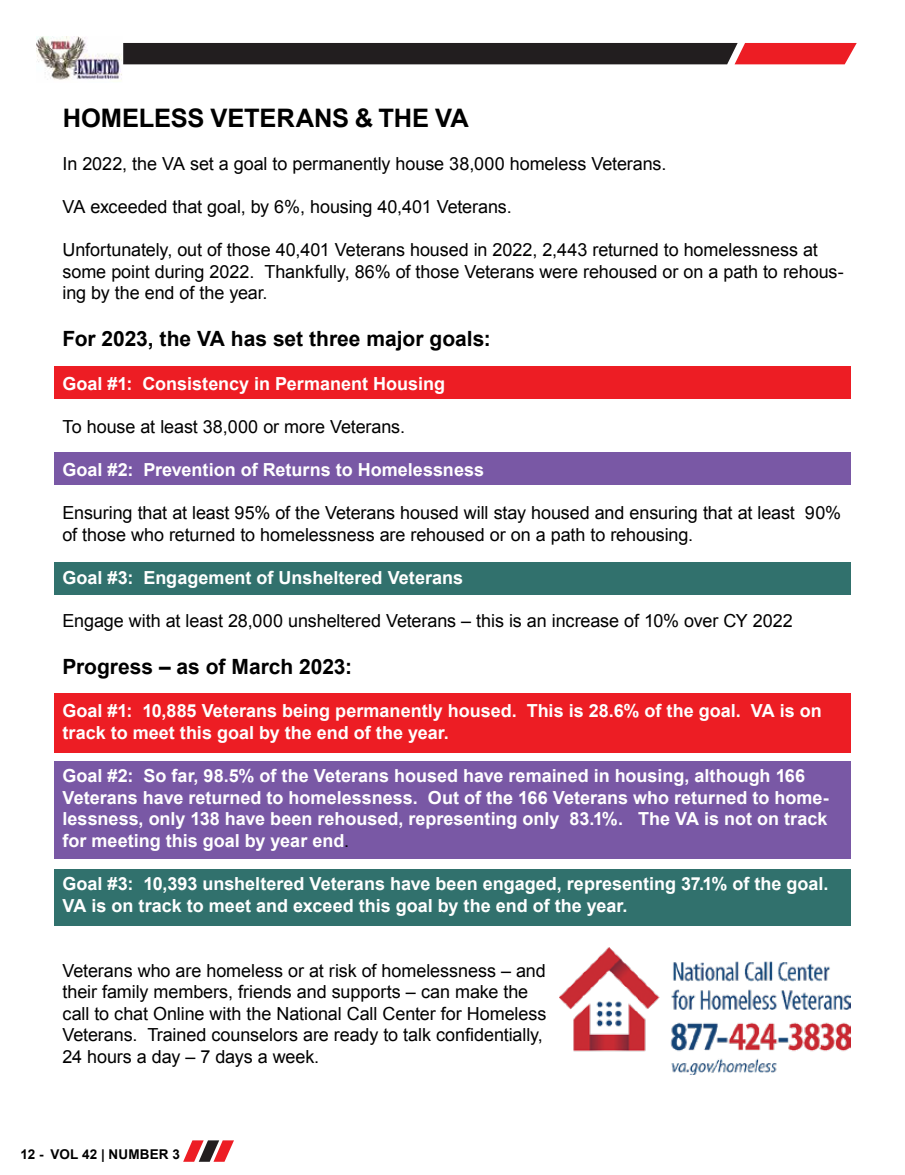
<style>
.page{position:relative;width:905px;height:1175px;background:#fff}
.page>*{position:absolute;margin:0;border:0;box-sizing:border-box;transform-origin:0 0}
.t1{font:700 25.5px "Arial";letter-spacing:-.005em;color:#000}
.t2{font:700 21px "Arial";color:#000}
.t3{font:18px/21.6px "Arial";letter-spacing:-.005em;color:#000}
.t4{font:700 18px/21.6px "Arial";color:#fff}
.t5{font:700 13.5px "Arial";letter-spacing:.01em;color:#000}
.s1{font-weight:400;color:#000}
</style>
<div class="page">
<img style="left:36px;top:36px;width:86px;height:44px">
<svg style="left:123px;top:43px;width:733px;height:21px;background:#442123"></svg>
<svg style="left:183px;top:1140px;width:51px;height:21px"></svg>
<div style="left:54px;top:366px;width:796px;height:32px;background:#ed1d24"></div>
<div style="left:54px;top:693px;width:796px;height:60px;background:#ed1d24"></div>
<div style="left:54px;top:452px;width:796px;height:33px;background:#7958a5"></div>
<div style="left:54px;top:761px;width:796px;height:97px;background:#7958a5"></div>
<div style="left:54px;top:562px;width:796px;height:33px;background:#31716d"></div>
<div style="left:54px;top:869px;width:796px;height:56px;background:#31716d"></div>
<img style="left:559px;top:947px;width:291px;height:127px">
<h1 class="t1" style="left:63px;top:100px;width:407px">HOMELESS VETERANS &amp; THE VA</h1>
<p class="t3" style="left:62px;top:153px;width:605px">In 2022, the VA set a goal to permanently house 38,000 homeless Veterans.</p>
<p class="t3" style="left:62px;top:196px;width:450px">VA exceeded that goal, by 6%, housing 40,401 Veterans.</p>
<p class="t3" style="left:62px;top:239px;width:782px">Unfortunately, out of those 40,401 Veterans housed in 2022, 2,443 returned to homelessness at some point during 2022. Thankfully, 86% of those Veterans were rehoused or on a path to rehous&shy;ing by the end of the year.</p>
<p class="t2" style="left:62px;top:324px;width:429px">For 2023, the VA has set three major goals:</p>
<p class="t4" style="left:62px;top:372px;width:384px">Goal #1: Consistency in Permanent Housing</p>
<p class="t3" style="left:62px;top:416px;width:344px">To house at least 38,000 or more Veterans.</p>
<p class="t4" style="left:62px;top:459px;width:423px">Goal #2: Prevention of Returns to Homelessness</p>
<p class="t3" style="left:62px;top:502px;width:780px">Ensuring that at least 95% of the Veterans housed will stay housed and ensuring that at least 90% of those who returned to homelessness are rehoused or on a path to rehousing.</p>
<p class="t4" style="left:62px;top:567px;width:402px">Goal #3: Engagement of Unsheltered Veterans</p>
<p class="t3" style="left:62px;top:610px;width:731px">Engage with at least 28,000 unsheltered Veterans – this is an increase of 10% over CY 2022</p>
<p class="t2" style="left:62px;top:652px;width:291px">Progress – as of March 2023:</p>
<p class="t4" style="left:62px;top:700px;width:760px">Goal #1: 10,885 Veterans being permanently housed. This is 28.6% of the goal. VA is on track to meet this goal by the end of the year.</p>
<p class="t4" style="left:62px;top:765px;width:767px">Goal #2: So far, 98.5% of the Veterans housed have remained in housing, although 166<br>Veterans have returned to homelessness. Out of the 166 Veterans who returned to home&shy;lessness, only 138 have been rehoused, representing only 83.1%. The VA is not on track for meeting this goal by year end<span class="s1">.</span></p>
<p class="t4" style="left:62px;top:873px;width:767px">Goal #3: 10,393 unsheltered Veterans have been engaged, representing 37.1% of the goal.<br>VA is on track to meet and exceed this goal by the end of the year.</p>
<p class="t3" style="left:62px;top:959px;width:485px">Veterans who are homeless or at risk of homelessness – and their family members, friends and supports – can make the call to chat Online with the National Call Center for Homeless Veterans. Trained counselors are ready to talk confidentially, 24 hours a day – 7 days a week.</p>
<p class="t5" style="left:21px;top:1144px;width:161px">12 - VOL 42 | NUMBER 3</p>
</div>
